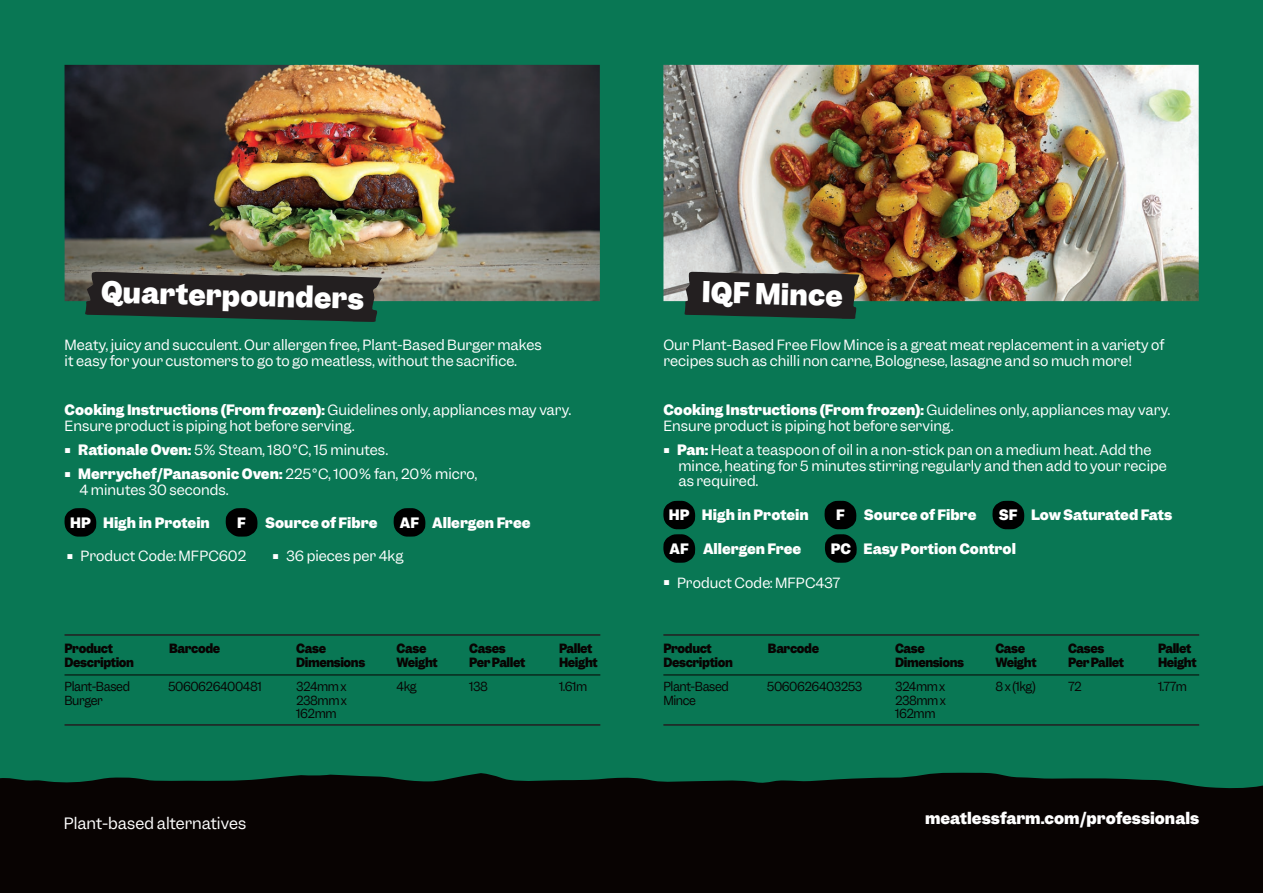
<style>
.page{position:relative;width:1263px;height:893px;background:#097754}
.page>*{position:absolute;margin:0;border:0;box-sizing:border-box;transform-origin:0 0}
.t1{font:700 27px "Garnett";color:#fff}
.t2{font:700 15px "Garnett";color:#fff}
.t3{font:15px "Garnett";color:#fff}
.t4{font:13.5px/15.8px "Garnett";color:#fff}
.t5{font:700 13.5px "Garnett";color:#fff}
.t6{font:700 12px "Garnett";letter-spacing:-.035em;color:#080302;scale:.95 1}
.t7{font:12px/13.5px "Garnett";letter-spacing:-.035em;color:#080302;scale:.95 1}
.s1{font-weight:700}
</style>
<div class="page">
<div style="left:0;top:772px;width:1263px;height:121px;background:#080302"></div>
<img style="left:65px;top:65px;width:535px;height:236px">
<img style="left:663px;top:65px;width:536px;height:236px">
<svg style="left:85px;top:272px;width:297px;height:50px"></svg>
<svg style="left:684px;top:272px;width:176px;height:47px"></svg>
<hr style="left:65px;top:675px;width:535px;height:1px;background:#080302">
<hr style="left:663px;top:675px;width:536px;height:1px;background:#080302">
<hr style="left:65px;top:634px;width:535px;height:2px;background:#231f20">
<hr style="left:663px;top:634px;width:536px;height:2px;background:#231f20">
<hr style="left:65px;top:724px;width:535px;height:2px;background:#231f20">
<hr style="left:663px;top:724px;width:536px;height:2px;background:#231f20">
<svg style="left:65px;top:508px;width:31px;height:29px"></svg>
<svg style="left:226px;top:508px;width:31px;height:29px"></svg>
<svg style="left:394px;top:508px;width:31px;height:29px"></svg>
<svg style="left:663px;top:501px;width:32px;height:62px"></svg>
<svg style="left:992px;top:501px;width:32px;height:28px"></svg>
<svg style="left:824px;top:501px;width:33px;height:62px"></svg>
<p class="t1" style="left:102px;top:273px;width:264px;rotate:2deg">Quarterpounders</p>
<p class="t1" style="left:702px;top:273px;width:143px;rotate:2deg">IQF Mince</p>
<p class="t4" style="left:65px;top:338px;width:479px">Meaty, juicy and succulent. Our allergen free, Plant-Based Burger makes it easy for your customers to go to go meatless, without the sacrifice.</p>
<p class="t4" style="left:65px;top:402px;width:508px"><span class="s1">Cooking Instructions (From frozen):</span> Guidelines only, appliances may vary.<br>Ensure product is piping hot before serving.</p>
<p class="t4" style="left:65px;top:442px;width:325px"><sup>■</sup> <span class="s1">Rationale Oven:</span> 5% Steam, 180°C, 15 minutes.</p>
<p class="t4" style="left:80px;top:466px;width:399px;text-indent:-15px"><sup>■</sup> <span class="s1">Merrychef/Panasonic Oven:</span> 225°C, 100% fan, 20% micro,<br>4 minutes 30 seconds.</p>
<p class="t5" style="left:70px;top:513px;width:22px">HP</p>
<p class="t5" style="left:103px;top:513px;width:108px">High in Protein</p>
<p class="t5" style="left:237px;top:513px;width:10px">F</p>
<p class="t5" style="left:265px;top:513px;width:114px">Source of Fibre</p>
<p class="t5" style="left:400px;top:513px;width:21px">AF</p>
<p class="t5" style="left:432px;top:513px;width:100px">Allergen Free</p>
<p class="t4" style="left:67px;top:548px;width:181px"><sup>■</sup> Product Code: MFPC602</p>
<p class="t4" style="left:272px;top:548px;width:132px"><sup>■</sup> 36 pieces per 4kg</p>
<p class="t6" style="left:65px;top:641px;width:53px">Product</p>
<p class="t6" style="left:65px;top:654px;width:75px">Description</p>
<p class="t7" style="left:65px;top:680px;width:70px">Plant-Based</p>
<p class="t7" style="left:65px;top:693px;width:42px">Burger</p>
<p class="t6" style="left:169px;top:641px;width:55px">Barcode</p>
<p class="t7" style="left:168px;top:680px;width:100px">5060626400481</p>
<p class="t6" style="left:296px;top:641px;width:33px">Case</p>
<p class="t6" style="left:296px;top:654px;width:74px">Dimensions</p>
<p class="t7" style="left:296px;top:680px;width:55px">324mm x<br>238mm x</p>
<p class="t7" style="left:296px;top:707px;width:44px">162mm</p>
<p class="t6" style="left:397px;top:641px;width:33px">Case</p>
<p class="t6" style="left:397px;top:654px;width:45px">Weight</p>
<p class="t7" style="left:397px;top:680px;width:23px">4kg</p>
<p class="t6" style="left:469px;top:641px;width:40px">Cases</p>
<p class="t6" style="left:469px;top:654px;width:60px">Per Pallet</p>
<p class="t7" style="left:469px;top:680px;width:21px">138</p>
<p class="t6" style="left:559px;top:641px;width:37px">Pallet</p>
<p class="t6" style="left:559px;top:654px;width:42px">Height</p>
<p class="t7" style="left:559px;top:680px;width:31px">1.61m</p>
<p class="t4" style="left:663px;top:338px;width:503px">Our Plant-Based Free Flow Mince is a great meat replacement in a variety of recipes such as chilli non carne, Bolognese, lasagne and so much more!</p>
<p class="t4" style="left:663px;top:402px;width:508px"><span class="s1">Cooking Instructions (From frozen):</span> Guidelines only, appliances may vary.<br>Ensure product is piping hot before serving.</p>
<p class="t4" style="left:678px;top:442px;width:490px;text-indent:-15px"><sup>■</sup> <span class="s1">Pan:</span> Heat a teaspoon of oil in a non-stick pan on a medium heat. Add the mince, heating for 5 minutes stirring regularly and then add to your recipe as required.</p>
<p class="t5" style="left:702px;top:506px;width:108px">High in Protein</p>
<p class="t5" style="left:864px;top:506px;width:114px">Source of Fibre</p>
<p class="t5" style="left:703px;top:539px;width:100px">Allergen Free</p>
<p class="t5" style="left:999px;top:506px;width:20px">SF</p>
<p class="t5" style="left:669px;top:506px;width:22px">HP</p>
<p class="t5" style="left:836px;top:506px;width:10px">F</p>
<p class="t5" style="left:670px;top:539px;width:21px">AF</p>
<p class="t5" style="left:863px;top:539px;width:154px">Easy Portion Control</p>
<p class="t5" style="left:831px;top:539px;width:22px">PC</p>
<p class="t4" style="left:663px;top:575px;width:178px"><sup>■</sup> Product Code: MFPC437</p>
<p class="t5" style="left:1031px;top:506px;width:143px">Low Saturated Fats</p>
<p class="t6" style="left:663px;top:641px;width:53px">Product</p>
<p class="t6" style="left:663px;top:654px;width:75px">Description</p>
<p class="t7" style="left:663px;top:680px;width:70px">Plant-Based</p>
<p class="t7" style="left:663px;top:693px;width:36px">Mince</p>
<p class="t6" style="left:768px;top:641px;width:55px">Barcode</p>
<p class="t7" style="left:767px;top:680px;width:102px">5060626403253</p>
<p class="t6" style="left:895px;top:641px;width:33px">Case</p>
<p class="t6" style="left:895px;top:654px;width:74px">Dimensions</p>
<p class="t7" style="left:895px;top:680px;width:55px">324mm x<br>238mm x</p>
<p class="t7" style="left:895px;top:707px;width:44px">162mm</p>
<p class="t6" style="left:995px;top:641px;width:33px">Case</p>
<p class="t6" style="left:995px;top:654px;width:45px">Weight</p>
<p class="t7" style="left:995px;top:680px;width:44px">8 x (1kg)</p>
<p class="t6" style="left:1068px;top:641px;width:40px">Cases</p>
<p class="t6" style="left:1068px;top:654px;width:60px">Per Pallet</p>
<p class="t7" style="left:1068px;top:680px;width:16px">72</p>
<p class="t6" style="left:1158px;top:641px;width:37px">Pallet</p>
<p class="t6" style="left:1158px;top:654px;width:42px">Height</p>
<p class="t7" style="left:1158px;top:680px;width:32px">1.77m</p>
<p class="t3" style="left:64px;top:814px;width:184px">Plant-based alternatives</p>
<p class="t2" style="left:925px;top:808px;width:276px">meatlessfarm.com/professionals</p>
</div>
